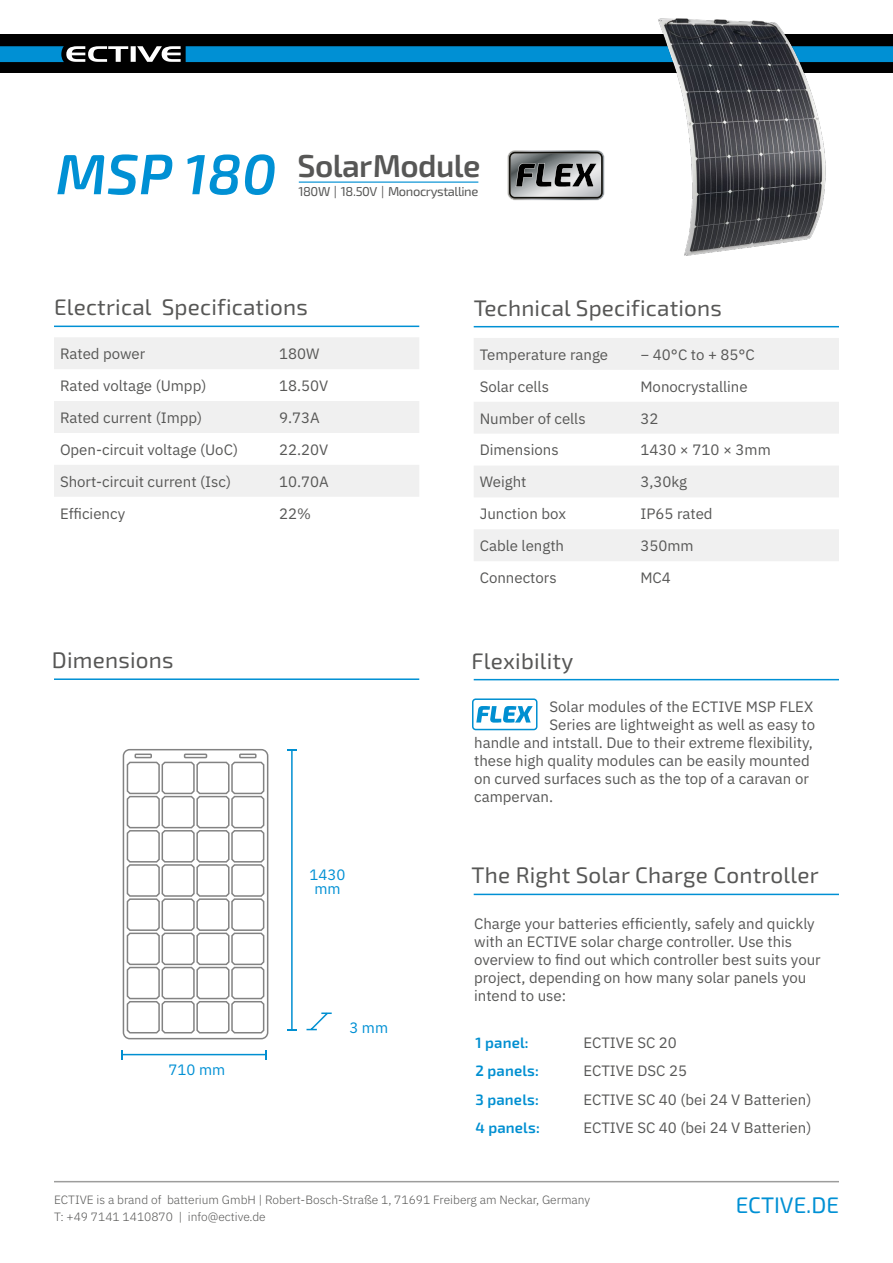
<style>
.page{position:relative;width:893px;height:1263px;background:#fff}
.page>*{position:absolute;margin:0;border:0;box-sizing:border-box;transform-origin:0 0}
.t1{font:italic 600 56.7px "Exo 2";color:#0090d4}
.t2{font:600 31.65px "Exo 2";letter-spacing:-.02em;color:#575756}
.t3{font:22.5px "Exo 2";letter-spacing:.01em;color:#575756}
.t4{font:22.5px "Exo 2";color:#0090d4}
.t5{font:15px/18px "IBM Plex Sans";color:#575756}
.t6{font:600 15px "Exo 2";letter-spacing:.01em;color:#008fd1}
.t7{font:15px/13.5px "IBM Plex Sans";color:#0090d4;text-align:center}
.t8{font:12.9px "Exo 2";letter-spacing:-.03em;color:#575756}
.t9{font:300 12px/16.5px "IBM Plex Sans";color:#575756}
</style>
<div class="page">
<div style="left:0;top:35px;width:893px;height:38px;background:#000"></div>
<svg style="left:0;top:46px;width:181px;height:16px"></svg>
<div style="left:186px;top:46px;width:707px;height:16px;background:#0090d4"></div>
<hr style="left:54px;top:1181px;width:785px;height:1px;background:#9d9d9c">
<hr style="left:54px;top:326px;width:365px;height:1px;background:#0090d4">
<hr style="left:474px;top:326px;width:365px;height:1px;background:#0090d4">
<hr style="left:474px;top:679px;width:365px;height:1px;background:#0090d4">
<hr style="left:474px;top:894px;width:365px;height:1px;background:#0090d4">
<hr style="left:54px;top:678px;width:365px;height:2px;background:#0090d4">
<svg style="left:54px;top:337px;width:365px;height:160px;fill:#f0f0f0"></svg>
<svg style="left:474px;top:338px;width:365px;height:223px;fill:#f0f0f0"></svg>
<hr style="left:299px;top:182px;width:179px;height:1px;background:#0090d4">
<div style="left:472px;top:698px;width:65px;height:32px;border:2px solid #008fd1;border-radius:3px"></div>
<svg style="left:476px;top:706px;width:57px;height:17px"></svg>
<svg style="left:507px;top:150px;width:98px;height:50px;background:#848687"></svg>
<img style="left:656px;top:18px;width:172px;height:238px">
<svg style="left:123px;top:749px;width:145px;height:290px"></svg>
<hr style="left:122px;top:1054px;width:144px;height:1px;background:#008fd1">
<svg style="left:121px;top:1050px;width:2px;height:9px"></svg>
<svg style="left:265px;top:1050px;width:2px;height:9px"></svg>
<hr style="left:291px;top:749px;width:2px;height:281px;background:#008fd1">
<svg style="left:287px;top:1029px;width:10px;height:2px"></svg>
<svg style="left:306px;top:1012px;width:26px;height:19px"></svg>
<h1 class="t1" style="left:56px;top:141px;width:222px">MSP 180</h1>
<h2 class="t2" style="left:298px;top:147px;width:184px">Solar Module</h2>
<p class="t8" style="left:298px;top:183px;width:181px">180W | 18.50V | Monocrystalline</p>
<h3 class="t3" style="left:54px;top:294px;width:255px">Electrical Specifications</h3>
<h3 class="t3" style="left:474px;top:294px;width:250px">Technical Specifications</h3>
<p class="t5" style="left:60px;top:343px;width:87px">Rated power</p>
<p class="t5" style="left:279px;top:343px;width:42px">180W</p>
<p class="t5" style="left:60px;top:375px;width:148px">Rated voltage (Umpp)</p>
<p class="t5" style="left:279px;top:375px;width:51px">18.50V</p>
<p class="t5" style="left:60px;top:407px;width:144px">Rated current (Impp)</p>
<p class="t5" style="left:279px;top:407px;width:42px">9.73A</p>
<p class="t5" style="left:60px;top:439px;width:180px">Open-circuit voltage (UoC)</p>
<p class="t5" style="left:279px;top:439px;width:51px">22.20V</p>
<p class="t5" style="left:60px;top:471px;width:173px">Short-circuit current (Isc)</p>
<p class="t5" style="left:279px;top:471px;width:51px">10.70A</p>
<p class="t5" style="left:60px;top:503px;width:67px">Efficiency</p>
<p class="t5" style="left:279px;top:503px;width:33px">22%</p>
<h3 class="t3" style="left:52px;top:647px;width:123px">Dimensions</h3>
<p class="t7" style="left:169px;top:1062px;width:58px">710 mm</p>
<p class="t7" style="left:309px;top:867px;width:37px">1430 mm</p>
<p class="t7" style="left:349px;top:1019px;width:40px">3 mm</p>
<p class="t5" style="left:480px;top:344px;width:130px">Temperature range</p>
<p class="t5" style="left:640px;top:344px;width:116px">− 40°C to + 85°C</p>
<p class="t5" style="left:480px;top:376px;width:71px">Solar cells</p>
<p class="t5" style="left:640px;top:376px;width:109px">Monocrystalline</p>
<p class="t5" style="left:480px;top:408px;width:107px">Number of cells</p>
<p class="t5" style="left:640px;top:408px;width:19px">32</p>
<p class="t5" style="left:480px;top:440px;width:80px">Dimensions</p>
<p class="t5" style="left:640px;top:440px;width:132px">1430 × 710 × 3mm</p>
<p class="t5" style="left:480px;top:472px;width:48px">Weight</p>
<p class="t5" style="left:640px;top:472px;width:48px">3,30kg</p>
<p class="t5" style="left:480px;top:504px;width:88px">Junction box</p>
<p class="t5" style="left:640px;top:504px;width:74px">IP65 rated</p>
<p class="t5" style="left:480px;top:535px;width:86px">Cable length</p>
<p class="t5" style="left:640px;top:535px;width:55px">350mm</p>
<p class="t5" style="left:480px;top:567px;width:78px">Connectors</p>
<p class="t5" style="left:640px;top:567px;width:32px">MC4</p>
<h3 class="t3" style="left:472px;top:647px;width:103px">Flexibility</h3>
<p class="t5" style="left:549px;top:697px;width:265px">Solar modules of the ECTIVE MSP FLEX</p>
<p class="t5" style="left:549px;top:715px;width:267px">Series are lightweight as well as easy to</p>
<p class="t5" style="left:474px;top:733px;width:340px">handle and intstall. Due to their extreme flexibility,</p>
<p class="t5" style="left:474px;top:751px;width:337px">these high quality modules can be easily mounted</p>
<p class="t5" style="left:474px;top:769px;width:336px">on curved surfaces such as the top of a caravan or</p>
<p class="t5" style="left:474px;top:787px;width:81px">campervan.</p>
<h3 class="t3" style="left:472px;top:862px;width:349px">The Right Solar Charge Controller</h3>
<p class="t5" style="left:474px;top:913px;width:348px">Charge your batteries efficiently, safely and quickly with an ECTIVE solar charge controller. Use this overview to find out which controller best suits your project, depending on how many solar panels you intend to use:</p>
<p class="t6" style="left:475px;top:1033px;width:55px">1 panel:</p>
<p class="t5" style="left:583px;top:1032px;width:95px">ECTIVE SC 20</p>
<p class="t6" style="left:475px;top:1062px;width:65px">2 panels:</p>
<p class="t5" style="left:583px;top:1060px;width:105px">ECTIVE DSC 25</p>
<p class="t6" style="left:475px;top:1090px;width:65px">3 panels:</p>
<p class="t5" style="left:583px;top:1089px;width:229px">ECTIVE SC 40 (bei 24 V Batterien)</p>
<p class="t6" style="left:475px;top:1119px;width:66px">4 panels:</p>
<p class="t5" style="left:583px;top:1117px;width:229px">ECTIVE SC 40 (bei 24 V Batterien)</p>
<p class="t9" style="left:54px;top:1191px;width:538px">ECTIVE is a brand of batterium GmbH | Robert-Bosch-Straße 1, 71691 Freiberg am Neckar, Germany<br>T: +49 7141 1410870 | info@ective.de</p>
<h3 class="t4" style="left:736px;top:1192px;width:105px">ECTIVE.DE</h3>
</div>
